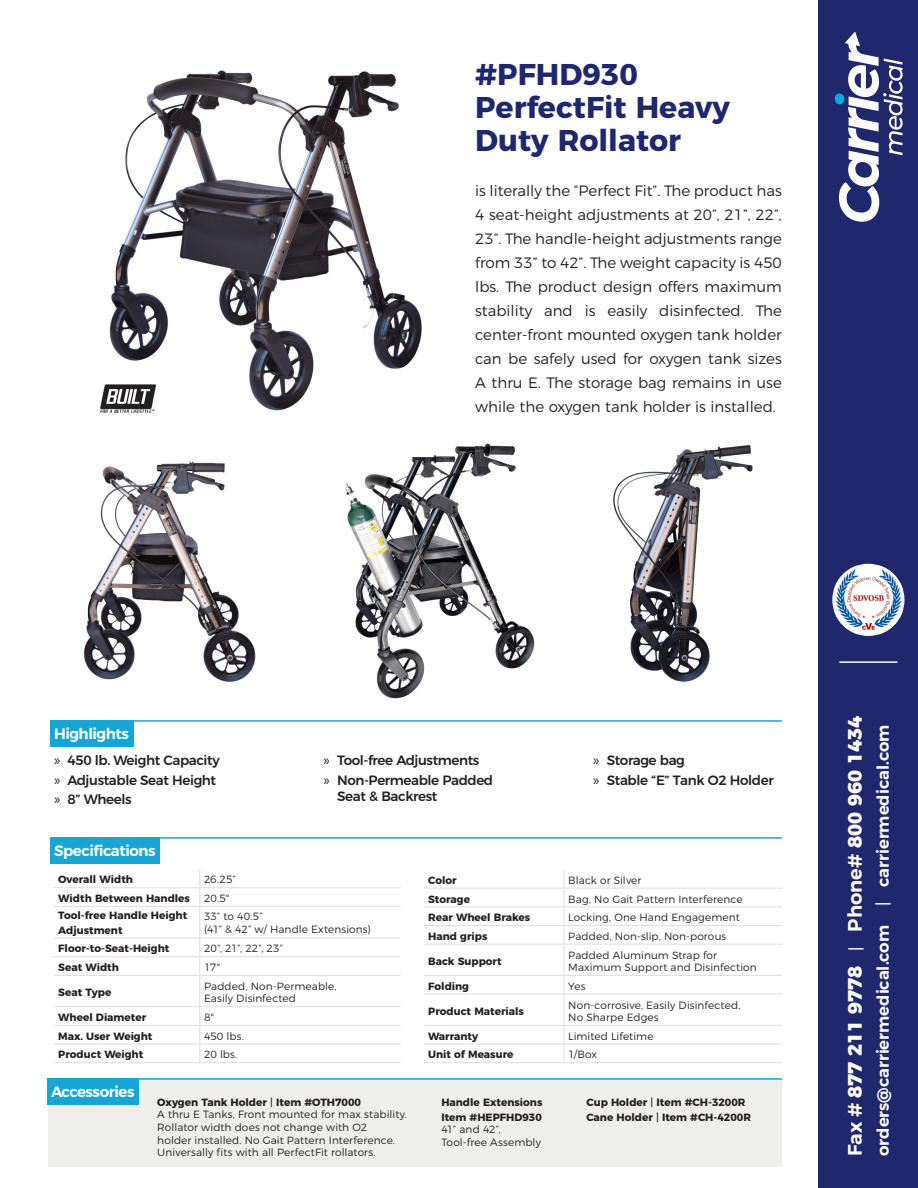
<style>
.page{position:relative;width:918px;height:1188px;background:#fff}
.page>*{position:absolute;margin:0;border:0;box-sizing:border-box;transform-origin:0 0}
.Header_Title{font:700 30px/33px "Montserrat";color:#1f286d}
.Heading_-_135{font:800 19.5px "Montserrat";color:#fff}
.Heading_-_135-2{font:600 16.5px "Montserrat";color:#fff}
.Body_Copy_10_16{font:300 15px/24px "Montserrat";color:#231f20;text-align:justify}
.Header_SM_Title{font:600 15px "Montserrat";letter-spacing:-.03em;color:#fff}
.t1{font:500 13.5px/16.5px "Montserrat";letter-spacing:-.03em;color:#231f20}
.t2{font:300 10.5px/12.6px "Montserrat";letter-spacing:.01em;color:#231f20}
.t3{font:700 10.5px/15px "Montserrat";color:#231f20}
.s1{font-family:"Myriad Pro";font-weight:400;font-size:15px}
.s2{font-weight:400}
.s3{font-weight:600}
.s4{font-weight:400;font-size:16.5px}
</style>
<div class="page">
<div style="left:48px;top:1079px;width:734px;height:88px;background:#eeeeed"></div>
<hr style="left:54px;top:887px;width:146px;height:1px;background:#e0dfde">
<hr style="left:200px;top:887px;width:201px;height:1px;background:#e0dfde">
<svg style="left:199px;top:869px;width:1px;height:37px"></svg>
<hr style="left:54px;top:906px;width:146px;height:1px;background:#e0dfde">
<hr style="left:200px;top:906px;width:201px;height:1px;background:#e0dfde">
<hr style="left:199px;top:907px;width:1px;height:31px;background:#e0dfde">
<hr style="left:54px;top:938px;width:146px;height:1px;background:#e0dfde">
<hr style="left:200px;top:938px;width:201px;height:1px;background:#e0dfde">
<hr style="left:54px;top:956px;width:146px;height:1px;background:#e0dfde">
<hr style="left:200px;top:956px;width:201px;height:1px;background:#e0dfde">
<svg style="left:199px;top:939px;width:1px;height:36px"></svg>
<hr style="left:54px;top:975px;width:146px;height:1px;background:#e0dfde">
<hr style="left:200px;top:975px;width:201px;height:1px;background:#e0dfde">
<hr style="left:199px;top:976px;width:1px;height:30px;background:#e0dfde">
<hr style="left:54px;top:1006px;width:146px;height:1px;background:#e0dfde">
<hr style="left:200px;top:1006px;width:201px;height:1px;background:#e0dfde">
<hr style="left:54px;top:1025px;width:146px;height:1px;background:#e0dfde">
<hr style="left:200px;top:1025px;width:201px;height:1px;background:#e0dfde">
<hr style="left:54px;top:1043px;width:146px;height:2px;background:#e0dfde">
<hr style="left:200px;top:1043px;width:201px;height:2px;background:#e0dfde">
<svg style="left:199px;top:1007px;width:1px;height:55px"></svg>
<hr style="left:54px;top:1062px;width:146px;height:1px;background:#e0dfde">
<hr style="left:200px;top:1062px;width:201px;height:1px;background:#e0dfde">
<img style="left:109px;top:70px;width:313px;height:341px">
<img style="left:613px;top:444px;width:140px;height:238px">
<img style="left:345px;top:443px;width:190px;height:256px">
<img style="left:83px;top:461px;width:173px;height:221px">
<hr style="left:424px;top:888px;width:140px;height:1px;background:#e0dfde">
<hr style="left:564px;top:888px;width:218px;height:1px;background:#e0dfde">
<hr style="left:424px;top:906px;width:140px;height:1px;background:#e0dfde">
<hr style="left:564px;top:906px;width:218px;height:1px;background:#e0dfde">
<hr style="left:424px;top:925px;width:140px;height:1px;background:#e0dfde">
<hr style="left:564px;top:925px;width:218px;height:1px;background:#e0dfde">
<svg style="left:563px;top:870px;width:2px;height:74px"></svg>
<hr style="left:563px;top:945px;width:2px;height:30px;background:#e0dfde">
<hr style="left:424px;top:975px;width:140px;height:1px;background:#e0dfde">
<hr style="left:564px;top:975px;width:218px;height:1px;background:#e0dfde">
<svg style="left:563px;top:976px;width:2px;height:18px"></svg>
<hr style="left:424px;top:994px;width:140px;height:1px;background:#e0dfde">
<hr style="left:564px;top:994px;width:218px;height:1px;background:#e0dfde">
<hr style="left:563px;top:995px;width:2px;height:30px;background:#e0dfde">
<hr style="left:424px;top:1025px;width:140px;height:1px;background:#e0dfde">
<hr style="left:564px;top:1025px;width:218px;height:1px;background:#e0dfde">
<hr style="left:424px;top:1043px;width:140px;height:2px;background:#e0dfde">
<hr style="left:564px;top:1043px;width:218px;height:2px;background:#e0dfde">
<svg style="left:563px;top:1026px;width:2px;height:36px"></svg>
<hr style="left:424px;top:1062px;width:140px;height:1px;background:#e0dfde">
<hr style="left:564px;top:1062px;width:218px;height:1px;background:#e0dfde">
<hr style="left:424px;top:944px;width:140px;height:1px;background:#e0dfde">
<hr style="left:564px;top:944px;width:218px;height:1px;background:#e0dfde">
<img style="left:100px;top:381px;width:66px;height:32px">
<div style="left:50px;top:837px;width:110px;height:26px;background:#17a6d4"></div>
<hr style="left:54px;top:837px;width:728px;height:2px;background:#17a6d4">
<div style="left:50px;top:720px;width:83px;height:26px;background:#17a6d4"></div>
<hr style="left:54px;top:720px;width:728px;height:2px;background:#17a6d4">
<div style="left:47px;top:1078px;width:92px;height:26px;background:#17a6d4"></div>
<hr style="left:51px;top:1078px;width:731px;height:2px;background:#17a6d4">
<div style="left:819px;top:0;width:99px;height:1188px;background:#1f286d"></div>
<div style="left:835px;top:93px;width:9px;height:11px;background:#10a8d5;border-radius:50%"></div>
<svg style="left:839px;top:32px;width:63px;height:190px"></svg>
<hr style="left:839px;top:661px;width:58px;height:2px;background:#fff">
<svg style="left:832px;top:564px;width:72px;height:72px"></svg>
<img style="left:834px;top:566px;width:68px;height:68px">
<p class="Header_Title" style="left:475px;top:55px;width:256px">#PFHD930<br>PerfectFit Heavy<br>Duty Rollator</p>
<p class="Body_Copy_10_16" style="left:475px;top:177px;width:308px">is literally the “Perfect Fit”. The product has 4 seat-height adjustments at 20”, 21”, 22”, 23”. The handle-height adjustments range from 33” to 42”. The weight capacity is 450 lbs. The product design offers maximum stability and is easily disinfected. The center-front mounted oxygen tank holder can be safely used for oxygen tank sizes A thru E. The storage bag remains in use while the oxygen tank holder is installed.</p>
<p class="Header_SM_Title" style="left:54px;top:724px;width:76px">Highlights</p>
<p class="t1" style="left:54px;top:751px;width:167px"><span class="s1">»</span> 450 lb. Weight Capacity</p>
<p class="t1" style="left:54px;top:771px;width:164px"><span class="s1">»</span> Adjustable Seat Height</p>
<p class="t1" style="left:54px;top:790px;width:79px"><span class="s1">»</span> 8” Wheels</p>
<p class="Header_SM_Title" style="left:54px;top:841px;width:103px">Specifications</p>
<p class="t1" style="left:324px;top:751px;width:157px"><span class="s1">»</span> Tool-free Adjustments</p>
<p class="t1" style="left:337px;top:771px;width:158px;text-indent:-14px"><span class="s1">»</span> Non-Permeable Padded<br>Seat &amp; Backrest</p>
<p class="t1" style="left:593px;top:751px;width:93px"><span class="s1">»</span> Storage bag</p>
<p class="t1" style="left:593px;top:771px;width:182px"><span class="s1">»</span> Stable “E” Tank O2 Holder</p>
<p class="t3" style="left:58px;top:871px;width:76px">Overall Width</p>
<p class="t2" style="left:204px;top:873px;width:33px">26.25”</p>
<p class="t3" style="left:58px;top:890px;width:133px">Width Between Handles</p>
<p class="t2" style="left:204px;top:891px;width:27px">20.5"</p>
<p class="t3" style="left:58px;top:907px;width:131px">Tool-free Handle Height<br>Adjustment</p>
<p class="t2" style="left:204px;top:909px;width:168px">33” to 40.5”<br>(41” &amp; 42” w/ Handle Extensions)</p>
<p class="t3" style="left:58px;top:940px;width:113px">Floor-to-Seat-Height</p>
<p class="t2" style="left:204px;top:942px;width:81px">20”, 21”, 22”, 23”</p>
<p class="t3" style="left:58px;top:959px;width:62px">Seat Width</p>
<p class="t2" style="left:204px;top:960px;width:17px">17"</p>
<p class="t3" style="left:58px;top:984px;width:55px">Seat Type</p>
<p class="t2" style="left:204px;top:979px;width:134px">Padded, Non-Permeable,<br>Easily Disinfected</p>
<p class="t3" style="left:58px;top:1009px;width:89px">Wheel Diameter</p>
<p class="t2" style="left:204px;top:1010px;width:12px">8"</p>
<p class="t3" style="left:58px;top:1028px;width:96px">Max. User Weight</p>
<p class="t2" style="left:204px;top:1029px;width:41px">450 lbs.</p>
<p class="t3" style="left:58px;top:1046px;width:87px">Product Weight</p>
<p class="t2" style="left:204px;top:1048px;width:35px">20 lbs.</p>
<p class="Header_SM_Title" style="left:51px;top:1082px;width:85px">Accessories</p>
<p class="t3" style="left:157px;top:1094px;width:205px">Oxygen Tank Holder <span class="s2">|</span> Item #OTH7000</p>
<p class="t2" style="left:157px;top:1107px;width:251px">A thru E Tanks, Front mounted for max stability.<br>Rollator width does not change with O2<br>holder installed. No Gait Pattern Interference.<br>Universally fits with all PerfectFit rollators.</p>
<p class="t3" style="left:428px;top:872px;width:30px">Color</p>
<p class="t2" style="left:568px;top:873px;width:75px">Black or Silver</p>
<p class="t3" style="left:428px;top:891px;width:43px">Storage</p>
<p class="t2" style="left:568px;top:892px;width:176px">Bag, No Gait Pattern Interference</p>
<p class="t3" style="left:428px;top:909px;width:103px">Rear Wheel Brakes</p>
<p class="t2" style="left:568px;top:910px;width:173px">Locking, One Hand Engagement</p>
<p class="t3" style="left:428px;top:928px;width:61px">Hand grips</p>
<p class="t2" style="left:568px;top:929px;width:160px">Padded, Non-slip, Non-porous</p>
<p class="t3" style="left:428px;top:953px;width:75px">Back Support</p>
<p class="t2" style="left:568px;top:948px;width:190px">Padded Aluminum Strap for<br>Maximum Support and Disinfection</p>
<p class="t3" style="left:428px;top:978px;width:42px">Folding</p>
<p class="t2" style="left:568px;top:979px;width:19px">Yes</p>
<p class="t3" style="left:428px;top:1003px;width:97px">Product Materials</p>
<p class="t2" style="left:568px;top:998px;width:174px">Non-corrosive, Easily Disinfected,<br>No Sharpe Edges</p>
<p class="t3" style="left:428px;top:1028px;width:52px">Warranty</p>
<p class="t2" style="left:568px;top:1029px;width:87px">Limited Lifetime</p>
<p class="t3" style="left:428px;top:1046px;width:87px">Unit of Measure</p>
<p class="t2" style="left:568px;top:1048px;width:30px">1/Box</p>
<p class="t3" style="left:441px;top:1094px;width:103px">Handle Extensions</p>
<p class="t3" style="left:441px;top:1109px;width:102px">Item #HEPFHD930</p>
<p class="t2" style="left:441px;top:1122px;width:101px">41” and 42”,<br>Tool-free Assembly</p>
<p class="t3" style="left:586px;top:1094px;width:161px">Cup Holder <span class="s2">|</span> Item #CH-3200R</p>
<p class="t3" style="left:586px;top:1109px;width:166px">Cane Holder <span class="s2">|</span> Item #CH-4200R</p>
<p class="Heading_-_135" style="left:839px;top:1156px;width:442px;rotate:-90deg"><span class="s3">Fax #</span> 877 211 9778 <span class="s4">|</span> <span class="s3">Phone#</span> 800 960 1434</p>
<p class="Heading_-_135-2" style="left:873px;top:1156px;width:433px;rotate:-90deg">orders@carriermedical.com <span class="s2">|</span> carriermedical.com</p>
</div>
